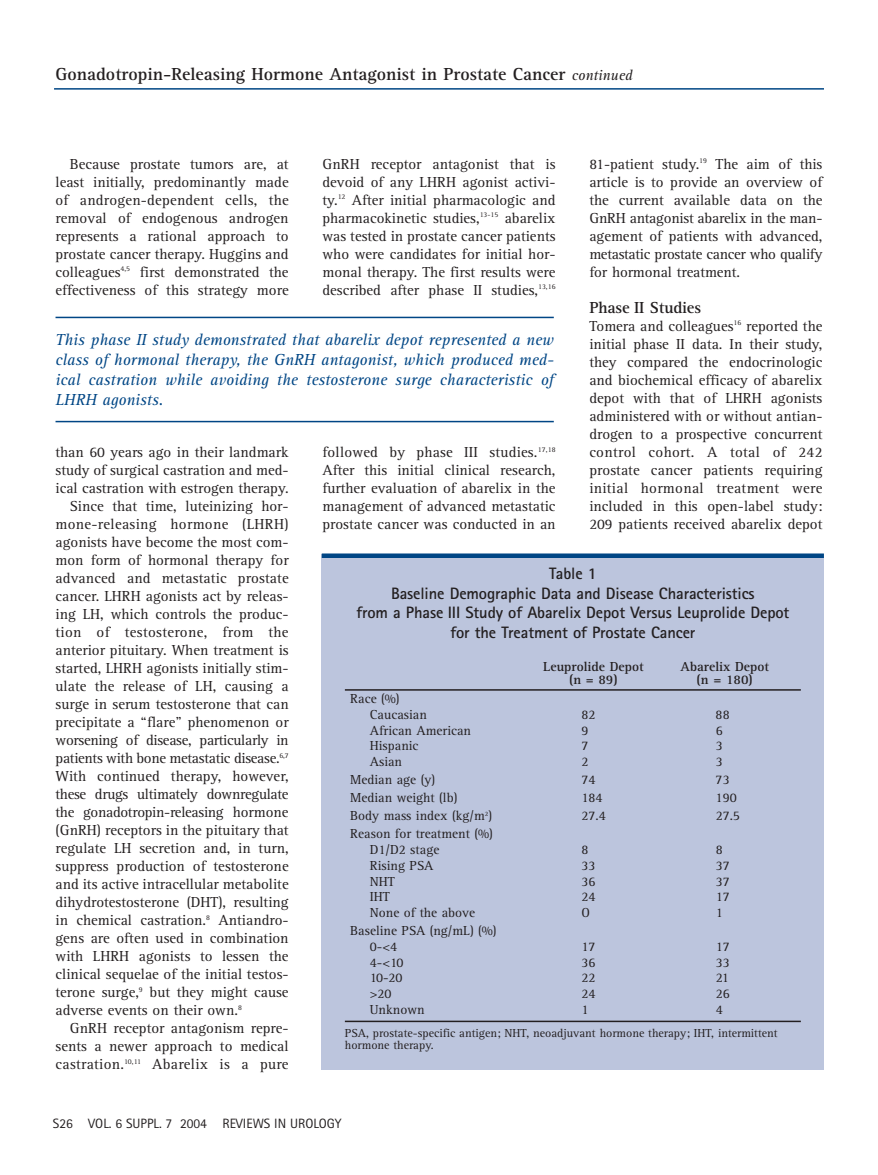
<style>
.page{position:relative;width:878px;height:1175px;background:#fff}
.page>*{position:absolute;margin:0;border:0;box-sizing:border-box;transform-origin:0 0}
.t1{font:700 18px "Rotis Serif";color:#231f20}
.t2{font:italic 16.5px/19.8px "Rotis Serif";color:#004685;text-align:justify}
.t3{font:700 16.5px/19.5px "Rotis Sans Serif";letter-spacing:-.005em;color:#231f20;text-align:center}
.t4{font:700 16.5px "Rotis Serif";letter-spacing:-.01em;color:#231f20}
.t5{font:15px/18px "Rotis Serif";color:#231f20;text-align:justify}
.t6{font:15px "Rotis Serif";letter-spacing:-.02em;color:#231f20}
.t7{font:15px "Rotis Serif";letter-spacing:.02em;color:#231f20}
.t8{font:13.5px/15.8px "Rotis Serif";color:#231f20}
.t9{font:700 13.5px "Rotis Serif";color:#231f20}
.t10{font:13.5px "Rotis Sans Serif";color:#231f20}
.t11{font:12px/12px "Rotis Serif";color:#231f20}
.s1{font-weight:400;font-style:italic;font-size:15px}
</style>
<div class="page">
<hr style="left:54px;top:88px;width:770px;height:2px;background:#004685">
<hr style="left:56px;top:317px;width:498px;height:1px;background:#004685">
<hr style="left:56px;top:421px;width:498px;height:1px;background:#004685">
<div style="left:322px;top:554px;width:501px;height:516px;background:#bcc5dd"></div>
<div style="left:322px;top:553px;width:501px;height:5px;background:#004685"></div>
<hr style="left:345px;top:689px;width:455px;height:1px;background:#231f20">
<hr style="left:345px;top:1020px;width:455px;height:2px;background:#231f20">
<p class="t1" style="left:56px;top:68px;width:578px">Gonadotropin-Releasing Hormone Antagonist in Prostate Cancer <span class="s1">continued</span></p>
<p class="t5" style="left:322px;top:156px;width:235px">GnRH receptor antagonist that is devoid of any LHRH agonist activi&shy;ty.<sup>12</sup> After initial pharmacologic and pharmacokinetic studies,<sup>13-15</sup> abarelix was tested in prostate cancer patients who were candidates for initial hor&shy;monal therapy. The first results were described after phase II studies,<sup>13,16</sup></p>
<p class="t5" style="left:589px;top:156px;width:235px">81-patient study.<sup>19</sup> The aim of this article is to provide an overview of the current available data on the GnRH antagonist abarelix in the man&shy;agement of patients with advanced, metastatic prostate cancer who qualify for hormonal treatment.</p>
<p class="t4" style="left:589px;top:301px;width:113px">Phase II Studies</p>
<p class="t5" style="left:589px;top:318px;width:235px">Tomera and colleagues<sup>16</sup> reported the initial phase II data. In their study, they compared the endocrinologic and biochemical efficacy of abarelix depot with that of LHRH agonists administered with or without antian&shy;drogen to a prospective concurrent control cohort. A total of 242 prostate cancer patients requiring initial hormonal treatment were included in this open-label study:<br>209 patients received abarelix depot</p>
<p class="t5" style="left:55px;top:156px;width:235px;text-indent:14px">Because prostate tumors are, at least initially, predominantly made of androgen-dependent cells, the removal of endogenous androgen represents a rational approach to prostate cancer therapy. Huggins and colleagues<sup>4,5</sup> first demonstrated the effectiveness of this strategy more</p>
<p class="t2" style="left:56px;top:331px;width:500px">This phase II study demonstrated that abarelix depot represented a new class of hormonal therapy, the GnRH antagonist, which produced med&shy;ical castration while avoiding the testosterone surge characteristic of LHRH agonists.</p>
<p class="t5" style="left:55px;top:444px;width:235px">than 60 years ago in their landmark</p>
<p class="t5" style="left:55px;top:462px;width:235px">study of surgical castration and med-</p>
<p class="t5" style="left:55px;top:480px;width:235px">ical castration with estrogen therapy.</p>
<p class="t5" style="left:70px;top:498px;width:220px">Since that time, luteinizing hor-</p>
<p class="t7" style="left:55px;top:518px;width:234px">mone-releasing hormone (LHRH)</p>
<p class="t5" style="left:55px;top:534px;width:235px">agonists have become the most com-</p>
<p class="t5" style="left:55px;top:552px;width:235px">mon form of hormonal therapy for</p>
<p class="t5" style="left:55px;top:570px;width:235px">advanced and metastatic prostate</p>
<p class="t5" style="left:55px;top:588px;width:235px">cancer. LHRH agonists act by releas-</p>
<p class="t5" style="left:55px;top:606px;width:235px">ing LH, which controls the produc-</p>
<p class="t7" style="left:55px;top:626px;width:234px">tion of testosterone, from the</p>
<p class="t5" style="left:55px;top:642px;width:235px">anterior pituitary. When treatment is</p>
<p class="t5" style="left:55px;top:660px;width:235px">started, LHRH agonists initially stim-</p>
<p class="t5" style="left:55px;top:678px;width:235px">ulate the release of LH, causing a</p>
<p class="t5" style="left:55px;top:696px;width:235px">surge in serum testosterone that can</p>
<p class="t5" style="left:55px;top:714px;width:235px">precipitate a “flare” phenomenon or</p>
<p class="t6" style="left:55px;top:734px;width:234px">worsening of disease, particularly in</p>
<p class="t6" style="left:55px;top:752px;width:235px">patients with bone metastatic disease.<sup>6,7</sup></p>
<p class="t5" style="left:56px;top:768px;width:235px">With continued therapy, however,</p>
<p class="t6" style="left:56px;top:788px;width:234px">these drugs ultimately downregulate</p>
<p class="t6" style="left:56px;top:806px;width:234px">the gonadotropin-releasing hormone</p>
<p class="t5" style="left:56px;top:822px;width:235px">(GnRH) receptors in the pituitary that</p>
<p class="t5" style="left:56px;top:840px;width:235px">regulate LH secretion and, in turn,</p>
<p class="t5" style="left:56px;top:858px;width:235px">suppress production of testosterone</p>
<p class="t5" style="left:56px;top:876px;width:235px">and its active intracellular metabolite</p>
<p class="t5" style="left:56px;top:894px;width:235px">dihydrotestosterone (DHT), resulting</p>
<p class="t5" style="left:56px;top:912px;width:235px">in chemical castration.<sup>8</sup> Antiandro-</p>
<p class="t5" style="left:55px;top:930px;width:235px">gens are often used in combination</p>
<p class="t5" style="left:55px;top:948px;width:235px">with LHRH agonists to lessen the</p>
<p class="t5" style="left:55px;top:966px;width:235px">clinical sequelae of the initial testos-</p>
<p class="t5" style="left:55px;top:984px;width:235px">terone surge,<sup>9</sup> but they might cause</p>
<p class="t5" style="left:55px;top:1002px;width:188px">adverse events on their own.<sup>8</sup></p>
<p class="t5" style="left:70px;top:1020px;width:220px">GnRH receptor antagonism repre-</p>
<p class="t5" style="left:56px;top:1038px;width:235px">sents a newer approach to medical</p>
<p class="t7" style="left:56px;top:1058px;width:235px">castration.<sup>10,11</sup> Abarelix is a pure</p>
<p class="t5" style="left:322px;top:444px;width:235px">followed by phase III studies.<sup>17,18<br></sup>After this initial clinical research, further evaluation of abarelix in the management of advanced metastatic prostate cancer was conducted in an</p>
<p class="t3" style="left:356px;top:565px;width:434px">Table 1<br>Baseline Demographic Data and Disease Characteristics<br>from a Phase III Study of Abarelix Depot Versus Leuprolide Depot for the Treatment of Prostate Cancer</p>
<p class="t9" style="left:543px;top:661px;width:102px">Leuprolide Depot</p>
<p class="t9" style="left:680px;top:661px;width:90px">Abarelix Depot</p>
<p class="t9" style="left:569px;top:675px;width:50px">(n = 89)</p>
<p class="t9" style="left:696px;top:675px;width:58px">(n = 180)</p>
<p class="t8" style="left:370px;top:692px;width:59px;text-indent:-20px">Race (%)<br>Caucasian</p>
<p class="t8" style="left:581px;top:708px;width:16px">82</p>
<p class="t8" style="left:715px;top:708px;width:16px">88</p>
<p class="t8" style="left:370px;top:723px;width:103px">African American</p>
<p class="t8" style="left:581px;top:723px;width:9px">9</p>
<p class="t8" style="left:715px;top:723px;width:9px">6</p>
<p class="t8" style="left:370px;top:739px;width:50px">Hispanic</p>
<p class="t8" style="left:581px;top:739px;width:9px">7</p>
<p class="t8" style="left:715px;top:739px;width:9px">3</p>
<p class="t8" style="left:370px;top:755px;width:34px">Asian</p>
<p class="t8" style="left:581px;top:755px;width:9px">2</p>
<p class="t8" style="left:715px;top:755px;width:9px">3</p>
<p class="t8" style="left:350px;top:773px;width:86px">Median age (y)</p>
<p class="t8" style="left:581px;top:773px;width:16px">74</p>
<p class="t8" style="left:715px;top:773px;width:16px">73</p>
<p class="t8" style="left:350px;top:791px;width:109px">Median weight (lb)</p>
<p class="t8" style="left:581px;top:791px;width:23px">184</p>
<p class="t8" style="left:715px;top:791px;width:23px">190</p>
<p class="t8" style="left:350px;top:809px;width:143px">Body mass index (kg/m<sup>2</sup>)</p>
<p class="t8" style="left:581px;top:809px;width:26px">27.4</p>
<p class="t8" style="left:715px;top:809px;width:26px">27.5</p>
<p class="t8" style="left:370px;top:827px;width:125px;text-indent:-20px">Reason for treatment (%)<br>D1/D2 stage</p>
<p class="t8" style="left:581px;top:843px;width:9px">8</p>
<p class="t8" style="left:715px;top:843px;width:9px">8</p>
<p class="t8" style="left:370px;top:858px;width:65px">Rising PSA</p>
<p class="t8" style="left:581px;top:858px;width:16px">33</p>
<p class="t8" style="left:715px;top:858px;width:16px">37</p>
<p class="t8" style="left:370px;top:874px;width:27px">NHT</p>
<p class="t8" style="left:581px;top:874px;width:16px">36</p>
<p class="t8" style="left:715px;top:874px;width:16px">37</p>
<p class="t8" style="left:370px;top:890px;width:22px">IHT</p>
<p class="t8" style="left:581px;top:890px;width:16px">24</p>
<p class="t8" style="left:715px;top:890px;width:16px">17</p>
<p class="t8" style="left:370px;top:906px;width:107px">None of the above</p>
<p class="t8" style="left:581px;top:906px;width:10px">O</p>
<p class="t8" style="left:715px;top:906px;width:9px">1</p>
<p class="t8" style="left:370px;top:924px;width:128px;text-indent:-20px">Baseline PSA (ng/mL) (%)<br>0-&lt;4</p>
<p class="t8" style="left:581px;top:939px;width:16px">17</p>
<p class="t8" style="left:715px;top:939px;width:16px">17</p>
<p class="t8" style="left:370px;top:955px;width:35px">4-&lt;10</p>
<p class="t8" style="left:581px;top:955px;width:16px">36</p>
<p class="t8" style="left:715px;top:955px;width:16px">33</p>
<p class="t8" style="left:370px;top:971px;width:34px">10-20</p>
<p class="t8" style="left:581px;top:971px;width:16px">22</p>
<p class="t8" style="left:715px;top:971px;width:15px">21</p>
<p class="t8" style="left:370px;top:987px;width:23px">&gt;20</p>
<p class="t8" style="left:581px;top:987px;width:16px">24</p>
<p class="t8" style="left:715px;top:987px;width:16px">26</p>
<p class="t8" style="left:370px;top:1002px;width:56px">Unknown</p>
<p class="t8" style="left:581px;top:1002px;width:9px">1</p>
<p class="t8" style="left:715px;top:1002px;width:9px">4</p>
<p class="t11" style="left:345px;top:1028px;width:434px">PSA, prostate-specific antigen; NHT, neoadjuvant hormone therapy; IHT, intermittent hormone therapy.</p>
<p class="t10" style="left:53px;top:1118px;width:290px">S26 VOL. 6 SUPPL. 7 2004 REVIEWS IN UROLOGY</p>
</div>
